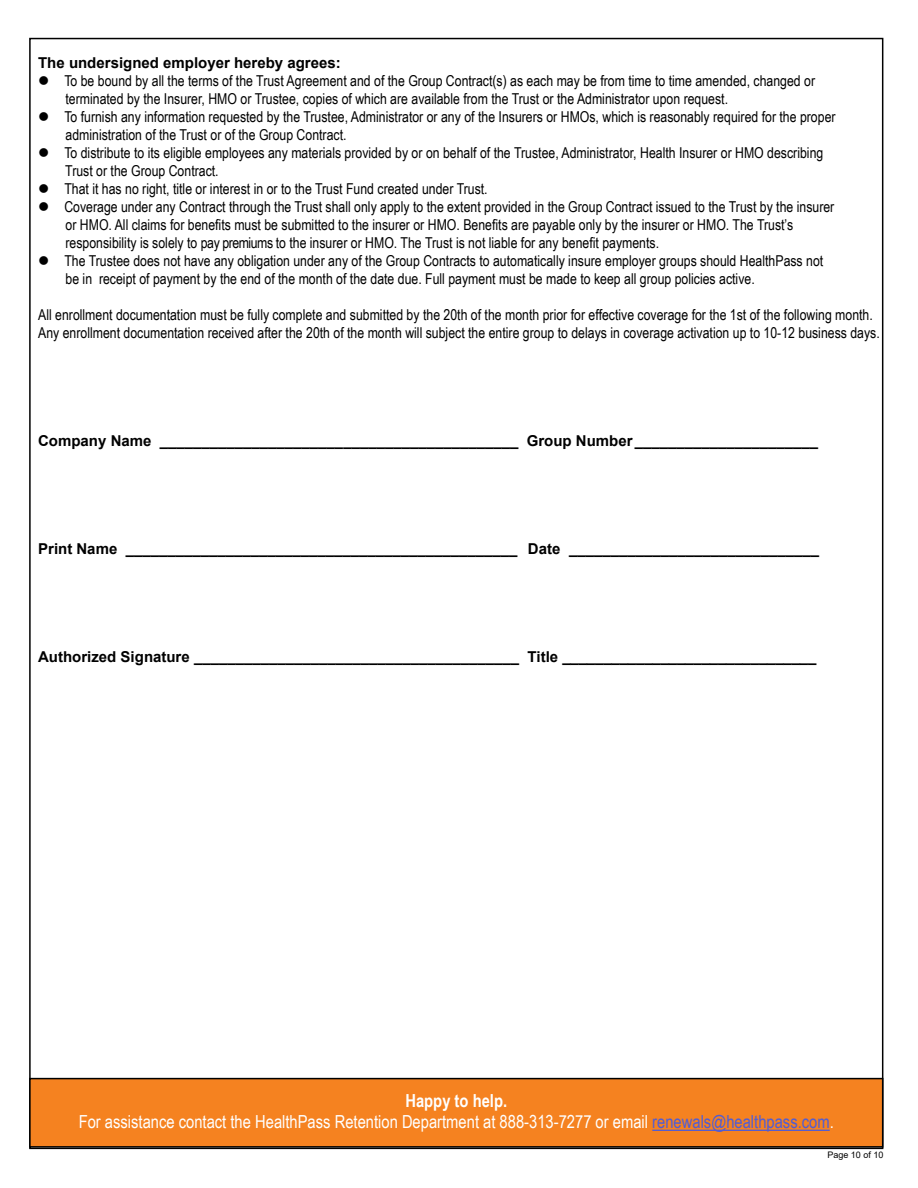
<style>
.page{position:relative;width:918px;height:1188px;background:#fff}
.page>*{position:absolute;margin:0;border:0;box-sizing:border-box;transform-origin:0 0}
.t1{font:18px "Arial Narrow";color:#fff}
.t2{font:700 18px "Arial Narrow";color:#fff}
.t3{font:15px/18px "Arial Narrow";color:#000}
.t4{font:700 15px "Arial";color:#000}
.t5{font:9px "Arial";color:#000}
.s1{color:#4f5cd6}
</style>
<div class="page">
<div style="left:30px;top:1079px;width:853px;height:68px;background:#f58220"></div>
<div style="left:29px;top:1078px;width:854px;height:70px;border:2px solid #000"></div>
<hr style="left:652px;top:1130px;width:178px;height:1px;background:#4f5cd6">
<p class="t4" style="left:38px;top:52px;width:304px">The undersigned employer hereby agrees:</p>
<p class="t3" style="left:38px;top:71px;width:778px">● To be bound by all the terms of the Trust Agreement and of the Group Contract(s) as each may be from time to time amended, changed or</p>
<p class="t3" style="left:66px;top:89px;width:664px">terminated by the Insurer, HMO or Trustee, copies of which are available from the Trust or the Administrator upon request.</p>
<p class="t3" style="left:38px;top:107px;width:799px">● To furnish any information requested by the Trustee, Administrator or any of the Insurers or HMOs, which is reasonably required for the proper</p>
<p class="t3" style="left:66px;top:125px;width:283px">administration of the Trust or of the Group Contract.</p>
<p class="t3" style="left:38px;top:143px;width:787px">● To distribute to its eligible employees any materials provided by or on behalf of the Trustee, Administrator, Health Insurer or HMO describing</p>
<p class="t3" style="left:65px;top:161px;width:155px">Trust or the Group Contract.</p>
<p class="t3" style="left:38px;top:179px;width:451px">● That it has no right, title or interest in or to the Trust Fund created under Trust.</p>
<p class="t3" style="left:38px;top:197px;width:798px">● Coverage under any Contract through the Trust shall only apply to the extent provided in the Group Contract issued to the Trust by the insurer</p>
<p class="t3" style="left:66px;top:215px;width:729px">or HMO. All claims for benefits must be submitted to the insurer or HMO. Benefits are payable only by the insurer or HMO. The Trust’s</p>
<p class="t3" style="left:66px;top:233px;width:595px">responsibility is solely to pay premiums to the insurer or HMO. The Trust is not liable for any benefit payments.</p>
<p class="t3" style="left:38px;top:251px;width:787px">● The Trustee does not have any obligation under any of the Group Contracts to automatically insure employer groups should HealthPass not</p>
<p class="t3" style="left:66px;top:269px;width:691px">be in receipt of payment by the end of the month of the date due. Full payment must be made to keep all group policies active.</p>
<p class="t3" style="left:38px;top:305px;width:843px">All enrollment documentation must be fully complete and submitted by the 20th of the month prior for effective coverage for the 1st of the following month.<br>Any enrollment documentation received after the 20th of the month will subject the entire group to delays in coverage activation up to 10-12 business days.</p>
<p class="t4" style="left:38px;top:430px;width:782px">Company Name ___________________________________________ Group Number______________________</p>
<p class="t4" style="left:38px;top:538px;width:783px">Print Name _______________________________________________ Date ______________________________</p>
<p class="t4" style="left:38px;top:646px;width:780px">Authorized Signature _______________________________________ Title _______________________________</p>
<p class="t2" style="left:405px;top:1087px;width:103px">Happy to help.</p>
<p class="t1" style="left:79px;top:1109px;width:757px">For assistance contact the HealthPass Retention Department at 888-313-7277 or email <span class="s1">renewals@healthpass.com</span>.</p>
<p class="t5" style="left:827px;top:1149px;width:58px">Page 10 of 10</p>
</div>
